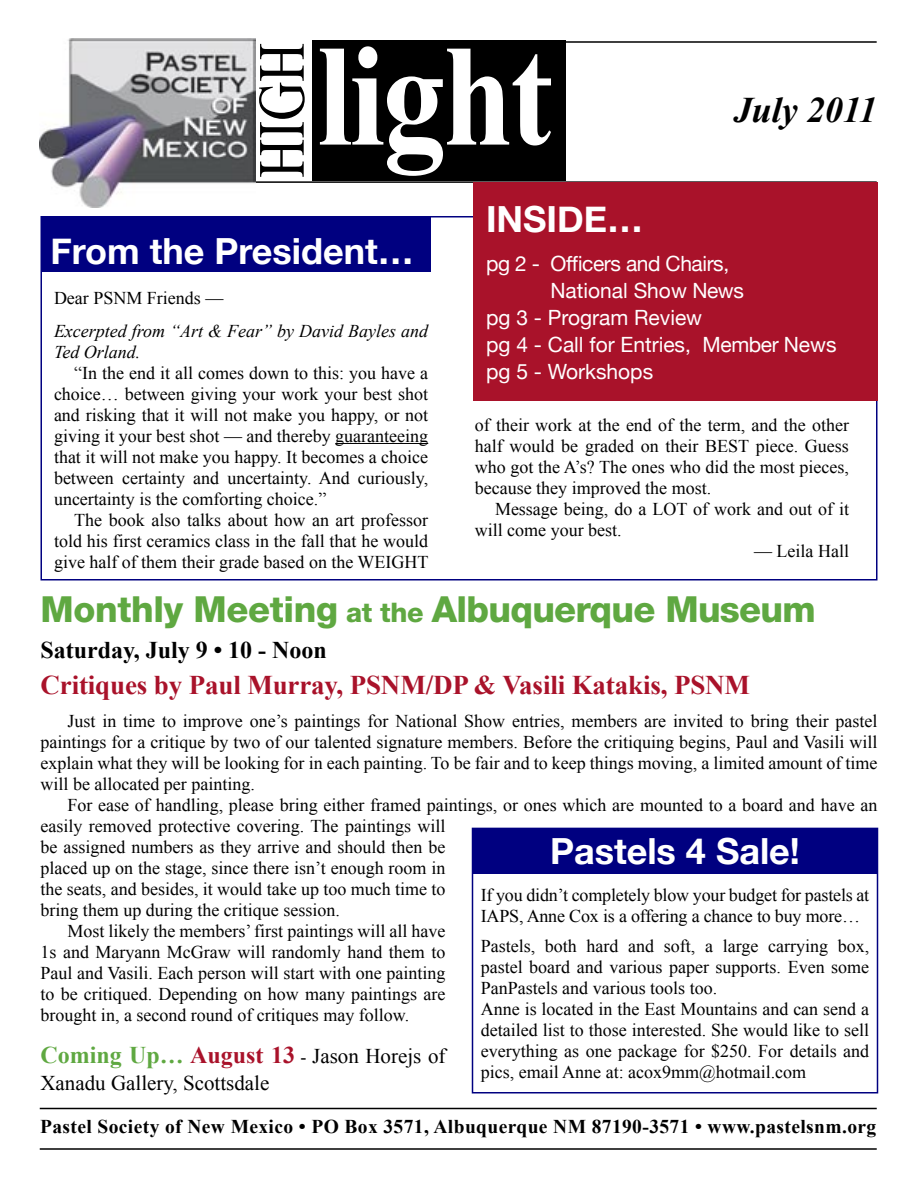
<style>
.page{position:relative;width:918px;height:1188px;background:#fff}
.page>*{position:absolute;margin:0;border:0;box-sizing:border-box;transform-origin:0 0}
.t1{font:700 144.9px "Times New Roman";letter-spacing:-.02em;color:#fff;scale:.87 1}
.t2{font:65.85px "Times New Roman";color:#000;scale:.82 1}
.t3{font:700 36px "Helvetica Neue";color:#fff}
.t4{font:800 36px "Helvetica Neue";letter-spacing:-.02em;color:#5fa841}
.t5{font:italic 700 36px "Times New Roman";color:#000}
.t6{font:700 27px "Times New Roman";letter-spacing:-.005em;color:#a9122a}
.t7{font:700 24px "Times New Roman";color:#000}
.t8{font:21px "Helvetica Neue";color:#fff}
.t9{font:21px/27px "Times New Roman";color:#000}
.t10{font:21px "Helvetica Neue";letter-spacing:-.02em;color:#fff}
.t11{font:700 19.5px "Times New Roman";letter-spacing:.02em;color:#000}
.t12{font:18px/21px "Times New Roman";color:#000;text-align:justify}
.t13{font:italic 18px/21px "Times New Roman";color:#000}
.s1{font-size:27px}
.s2{font-weight:700;font-size:24px;color:#5fa841}
.s3{font-weight:700;font-size:24px;color:#a9122a}
.s4{font-size:18px}
</style>
<div class="page">
<div style="left:312px;top:40px;width:254px;height:142px;background:#000"></div>
<hr style="left:312px;top:41px;width:565px;height:2px;background:#000">
<hr style="left:40px;top:1108px;width:837px;height:1px;background:#000">
<hr style="left:40px;top:1148px;width:837px;height:2px;background:#000">
<hr style="left:121px;top:181px;width:756px;height:2px;background:#000">
<img style="left:39px;top:39px;width:216px;height:169px">
<div style="left:41px;top:216px;width:390px;height:56px;background:#000080"></div>
<hr style="left:335px;top:443px;width:93px;height:1px;background:#000">
<div style="left:473px;top:182px;width:405px;height:219px;background:#a9122a"></div>
<div style="left:472px;top:828px;width:406px;height:46px;background:#000080"></div>
<div style="left:472px;top:828px;width:406px;height:266px;border:2px solid #000080"></div>
<p class="t2" style="left:237px;top:178px;width:166px;rotate:-90deg">HIGH</p>
<p class="t1" style="left:317px;top:-4px;width:272px">light</p>
<p class="t5" style="left:734px;top:84px;width:145px">July 2011</p>
<p class="t3" style="left:486px;top:197px;width:159px">INSIDE…</p>
<p class="t10" style="left:486px;top:251px;width:245px">pg 2 - Officers and Chairs,</p>
<p class="t8" style="left:550px;top:278px;width:195px">National Show News</p>
<p class="t8" style="left:486px;top:305px;width:218px">pg 3 - Program Review</p>
<p class="t8" style="left:486px;top:332px;width:352px">pg 4 - Call for Entries, Member News</p>
<p class="t8" style="left:486px;top:359px;width:169px">pg 5 - Workshops</p>
<p class="t3" style="left:51px;top:228px;width:365px">From the President…</p>
<p class="t12" style="left:54px;top:287px;width:171px">Dear PSNM Friends —</p>
<p class="t13" style="left:54px;top:320px;width:376px">Excerpted from “Art &amp; Fear” by David Bayles and<br>Ted Orland.</p>
<p class="t12" style="left:54px;top:362px;width:376px;text-indent:20px">“In the end it all comes down to this: you have a choice… between giving your work your best shot and risking that it will not make you happy, or not giving it your best shot — and thereby guaranteeing that it will not make you happy. It becomes a choice between certainty and uncertainty. And curiously, uncertainty is the comforting choice.”</p>
<p class="t12" style="left:54px;top:509px;width:376px;text-indent:20px">The book also talks about how an art professor told his first ceramics class in the fall that he would give half of them their grade based on the WEIGHT</p>
<p class="t12" style="left:475px;top:414px;width:376px">of their work at the end of the term, and the other half would be graded on their BEST piece. Guess who got the A’s? The ones who did the most pieces, because they improved the most.</p>
<p class="t12" style="left:475px;top:498px;width:376px;text-indent:20px">Message being, do a LOT of work and out of it will come your best.</p>
<p class="t12" style="left:754px;top:540px;width:96px">— Leila Hall</p>
<p class="t4" style="left:41px;top:587px;width:777px">Monthly Meeting <span class="s1">at the</span> Albuquerque Museum</p>
<p class="t7" style="left:41px;top:633px;width:288px">Saturday, July 9 • 10 - Noon</p>
<p class="t6" style="left:41px;top:666px;width:711px">Critiques by Paul Murray, PSNM/DP &amp; Vasili Katakis, PSNM</p>
<p class="t12" style="left:41px;top:710px;width:839px;text-indent:27px">Just in time to improve one’s paintings for National Show entries, members are invited to bring their pastel paintings for a critique by two of our talented signature members. Before the critiquing begins, Paul and Vasili will explain what they will be looking for in each painting. To be fair and to keep things moving, a limited amount of time will be allocated per painting.</p>
<p class="t12" style="left:41px;top:794px;width:838px;text-align:left;text-indent:27px">For ease of handling, please bring either framed paintings, or ones which are mounted to a board and have an easily removed protective covering. The paintings will<br>be assigned numbers as they arrive and should then be<br>placed up on the stage, since there isn’t enough room in<br>the seats, and besides, it would take up too much time to<br>bring them up during the critique session.</p>
<p class="t12" style="left:41px;top:920px;width:407px;text-indent:27px">Most likely the members’ first paintings will all have 1s and Maryann McGraw will randomly hand them to Paul and Vasili. Each person will start with one painting to be critiqued. Depending on how many paintings are brought in, a second round of critiques may follow.</p>
<p class="t9" style="left:41px;top:1042px;width:406px"><span class="s2">Coming Up…</span> <span class="s3">August 13</span> <span class="s4">-</span> Jason Horejs of<br>Xanadu Gallery, Scottsdale</p>
<p class="t3" style="left:550px;top:829px;width:251px">Pastels 4 Sale!</p>
<p class="t12" style="left:481px;top:885px;width:390px">If you didn’t completely blow your budget for pastels at<br>IAPS, Anne Cox is a offering a chance to buy more…</p>
<p class="t12" style="left:481px;top:936px;width:390px">Pastels, both hard and soft, a large carrying box, pastel board and various paper supports. Even some PanPastels and various tools too.</p>
<p class="t12" style="left:481px;top:999px;width:390px">Anne is located in the East Mountains and can send a detailed list to those interested. She would like to sell everything as one package for $250. For details and pics, email Anne at: acox9mm@hotmail.com</p>
<p class="t11" style="left:40px;top:1113px;width:838px">Pastel Society of New Mexico • PO Box 3571, Albuquerque NM 87190-3571 • www.pastelsnm.org</p>
</div>
